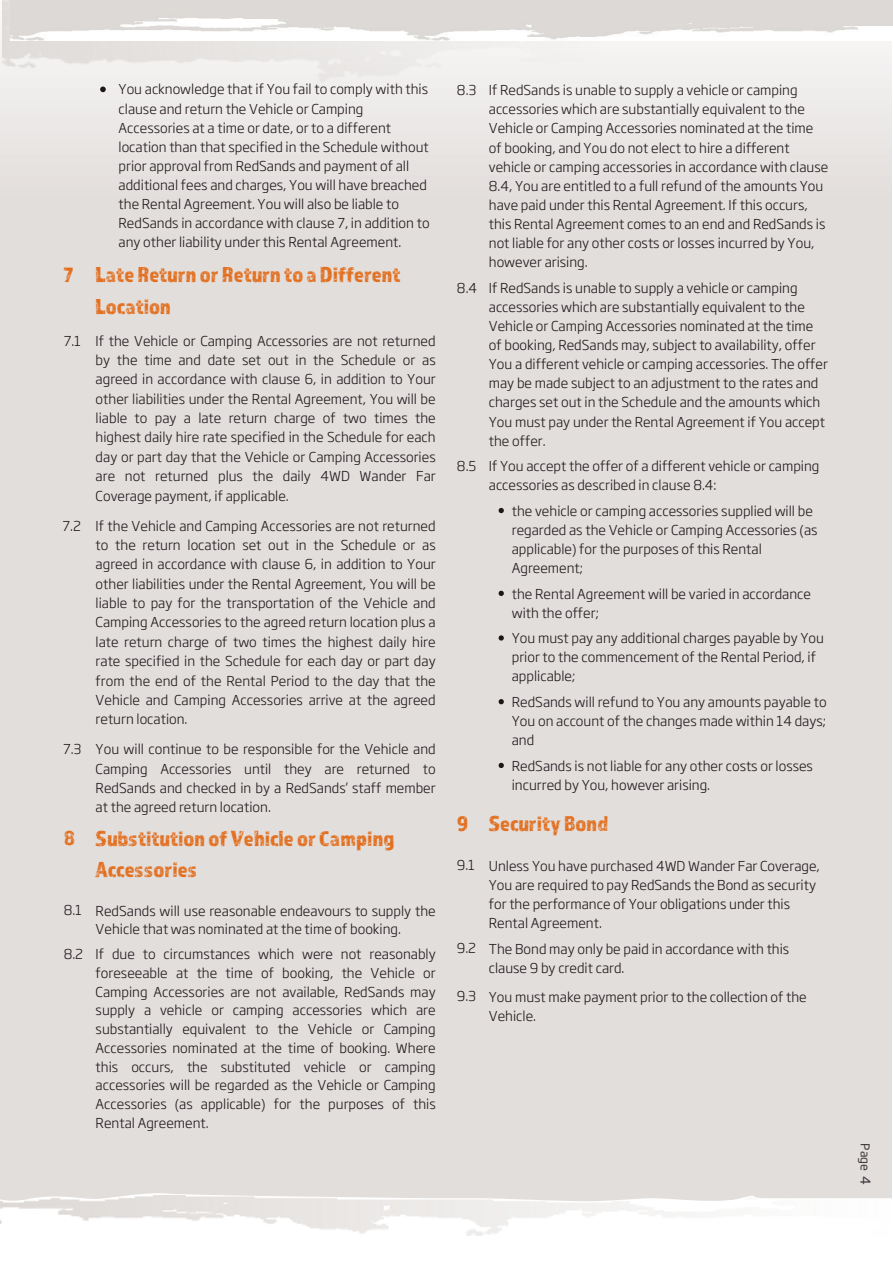
<style>
.page{position:relative;width:893px;height:1264px;background:#fff}
.page>*{position:absolute;margin:0;border:0;box-sizing:border-box;transform-origin:0 0}
.t1{font:22.5px/31.5px "Almaq Rough";color:#e36f1e}
.t2{font:21.75px "Almaq Rough";color:#e36f1e}
.t3{font:300 13.5px/19px "Soho Gothic Pro";color:#1e151a}
.t4{font:13.5px "Soho Gothic Pro";color:#423a3e}
.t5{font:12px "Soho Gothic Pro";color:#423a3e}
</style>
<div class="page">
<svg style="left:0;top:1193px;width:892px;height:43px"></svg>
<img style="left:0;top:1194px;width:891px;height:41px">
<img style="left:11px;top:0;width:881px;height:40px">
<svg style="left:100px;top:87px;width:6px;height:5px"></svg>
<svg style="left:498px;top:508px;width:6px;height:5px"></svg>
<svg style="left:498px;top:590px;width:6px;height:6px"></svg>
<svg style="left:498px;top:635px;width:6px;height:5px"></svg>
<svg style="left:498px;top:699px;width:6px;height:5px"></svg>
<svg style="left:498px;top:762px;width:6px;height:6px"></svg>
<p class="t3" style="left:119px;top:79px;width:312px">You acknowledge that if You fail to comply with this clause and return the Vehicle or Camping Accessories at a time or date, or to a different location than that specified in the Schedule without prior approval from RedSands and payment of all additional fees and charges, You will have breached the Rental Agreement. You will also be liable to RedSands in accordance with clause 7, in addition to any other liability under this Rental Agreement.</p>
<p class="t2" style="left:64px;top:261px;width:11px">7</p>
<p class="t1" style="left:96px;top:258px;width:306px">Late Return or Return to a Different<br>Location</p>
<p class="t3" style="left:64px;top:330px;width:19px">7.1</p>
<p class="t3" style="left:63px;top:515px;width:20px">7.2</p>
<p class="t3" style="left:63px;top:738px;width:20px">7.3</p>
<p class="t3" style="left:96px;top:330px;width:341px;text-align:justify">If the Vehicle or Camping Accessories are not returned by the time and date set out in the Schedule or as agreed in accordance with clause 6, in addition to Your other liabilities under the Rental Agreement, You will be liable to pay a late return charge of two times the highest daily hire rate specified in the Schedule for each day or part day that the Vehicle or Camping Accessories are not returned plus the daily 4WD Wander Far Coverage payment, if applicable.</p>
<p class="t3" style="left:96px;top:515px;width:341px;text-align:justify">If the Vehicle and Camping Accessories are not returned to the return location set out in the Schedule or as agreed in accordance with clause 6, in addition to Your other liabilities under the Rental Agreement, You will be liable to pay for the transportation of the Vehicle and Camping Accessories to the agreed return location plus a late return charge of two times the highest daily hire rate specified in the Schedule for each day or part day from the end of the Rental Period to the day that the Vehicle and Camping Accessories arrive at the agreed return location.</p>
<p class="t3" style="left:96px;top:738px;width:341px;text-align:justify">You will continue to be responsible for the Vehicle and Camping Accessories until they are returned to RedSands and checked in by a RedSands’ staff member at the agreed return location.</p>
<p class="t2" style="left:64px;top:824px;width:13px">8</p>
<p class="t1" style="left:96px;top:822px;width:300px">Substitution ofVehicle or Camping<br>Accessories</p>
<p class="t3" style="left:64px;top:899px;width:20px">8.1</p>
<p class="t3" style="left:64px;top:943px;width:21px">8.2</p>
<p class="t3" style="left:96px;top:900px;width:341px">RedSands will use reasonable endeavours to supply the<br>Vehicle that was nominated at the time of booking.</p>
<p class="t3" style="left:96px;top:943px;width:341px;text-align:justify">If due to circumstances which were not reasonably foreseeable at the time of booking, the Vehicle or Camping Accessories are not available, RedSands may supply a vehicle or camping accessories which are substantially equivalent to the Vehicle or Camping Accessories nominated at the time of booking. Where this occurs, the substituted vehicle or camping accessories will be regarded as the Vehicle or Camping Accessories (as applicable) for the purposes of this Rental Agreement.</p>
<p class="t3" style="left:457px;top:79px;width:21px">8.3</p>
<p class="t3" style="left:457px;top:277px;width:22px">8.4</p>
<p class="t3" style="left:457px;top:456px;width:21px">8.5</p>
<p class="t3" style="left:489px;top:80px;width:341px">If RedSands is unable to supply a vehicle or camping accessories which are substantially equivalent to the Vehicle or Camping Accessories nominated at the time of booking, and You do not elect to hire a different vehicle or camping accessories in accordance with clause 8.4, You are entitled to a full refund of the amounts You have paid under this Rental Agreement. If this occurs, this Rental Agreement comes to an end and RedSands is not liable for any other costs or losses incurred by You, however arising.</p>
<p class="t3" style="left:489px;top:277px;width:340px">If RedSands is unable to supply a vehicle or camping accessories which are substantially equivalent to the Vehicle or Camping Accessories nominated at the time of booking, RedSands may, subject to availability, offer You a different vehicle or camping accessories. The offer may be made subject to an adjustment to the rates and charges set out in the Schedule and the amounts which You must pay under the Rental Agreement if You accept the offer.</p>
<p class="t3" style="left:489px;top:455px;width:332px">If You accept the offer of a different vehicle or camping accessories as described in clause 8.4:</p>
<p class="t3" style="left:511px;top:500px;width:307px">the vehicle or camping accessories supplied will be regarded as the Vehicle or Camping Accessories (as applicable) for the purposes of this Rental Agreement;</p>
<p class="t3" style="left:511px;top:583px;width:301px">the Rental Agreement will be varied in accordance with the offer;</p>
<p class="t3" style="left:511px;top:627px;width:314px">You must pay any additional charges payable by You prior to the commencement of the Rental Period, if applicable;</p>
<p class="t3" style="left:511px;top:691px;width:316px;text-align:justify">RedSands will refund to You any amounts payable to You on account of the changes made within 14 days; and</p>
<p class="t3" style="left:511px;top:755px;width:303px">RedSands is not liable for any other costs or losses incurred by You, however arising.</p>
<p class="t2" style="left:457px;top:810px;width:12px">9</p>
<p class="t1" style="left:489px;top:807px;width:121px">Security Bond</p>
<p class="t3" style="left:457px;top:854px;width:20px">9.1</p>
<p class="t3" style="left:457px;top:937px;width:21px">9.2</p>
<p class="t3" style="left:457px;top:985px;width:21px">9.3</p>
<p class="t3" style="left:489px;top:855px;width:332px">Unless You have purchased 4WD Wander Far Coverage, You are required to pay RedSands the Bond as security for the performance of Your obligations under this Rental Agreement.</p>
<p class="t3" style="left:489px;top:938px;width:302px">The Bond may only be paid in accordance with this clause 9 by credit card.</p>
<p class="t3" style="left:489px;top:986px;width:319px">You must make payment prior to the collection of the<br>Vehicle.</p>
<p class="t5" style="left:875px;top:1143px;width:29px;rotate:90deg">Page</p>
<p class="t4" style="left:876px;top:1175px;width:10px;rotate:90deg">4</p>
</div>
